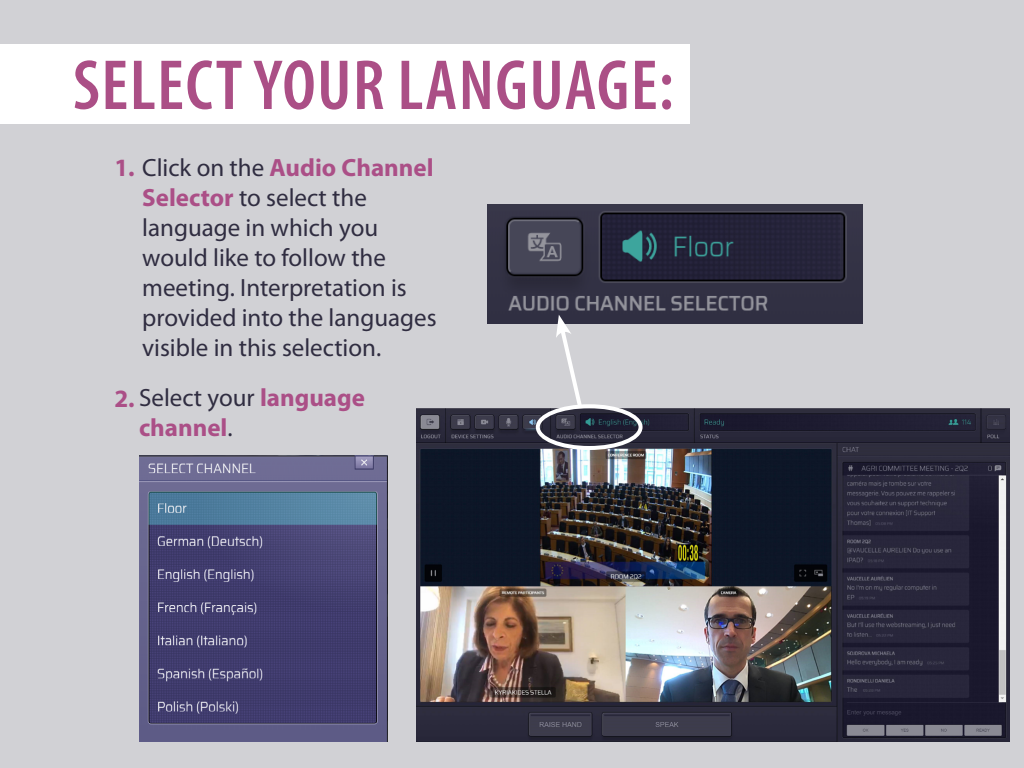
<style>
.page{position:relative;width:1024px;height:768px;background:#d1d1d5}
.page>*{position:absolute;margin:0;border:0;box-sizing:border-box;transform-origin:0 0}
.t1{font:600 condensed 71.5px "Myriad Pro";letter-spacing:.02em;color:#ab4f86}
.t2{font:25px/30px "Myriad Pro";color:#302d41}
.t3{font:700 25px "Myriad Pro";color:#ab4f87}
.s1{font-weight:700;color:#ab4f87}
.s2{font-weight:400;color:#302d41}
</style>
<div class="page">
<div style="left:0;top:44px;width:690px;height:80px;background:#fff"></div>
<img style="left:487px;top:204px;width:376px;height:120px">
<img style="left:139px;top:455px;width:249px;height:287px">
<svg style="left:556px;top:315px;width:29px;height:92px"></svg>
<img style="left:416px;top:408px;width:593px;height:334px">
<div style="left:536px;top:404px;width:107px;height:46px;border:4px solid #fff;border-radius:50%"></div>
<h1 class="t1" style="left:73px;top:46px;width:603px">SELECT YOUR LANGUAGE:</h1>
<p class="t2" style="left:142px;top:153px;width:296px;text-indent:-28px"><span class="s1">1.</span> Click on the <span class="s1">Audio Channel<br>Selector</span> to select the language in which you would like to follow the meeting. Interpretation is provided into the languages visible in this selection.</p>
<p class="t3" style="left:114px;top:381px;width:252px">2. <span class="s2">Select your</span> language</p>
<p class="t3" style="left:139px;top:411px;width:95px">channel<span class="s2">.</span></p>
</div>
